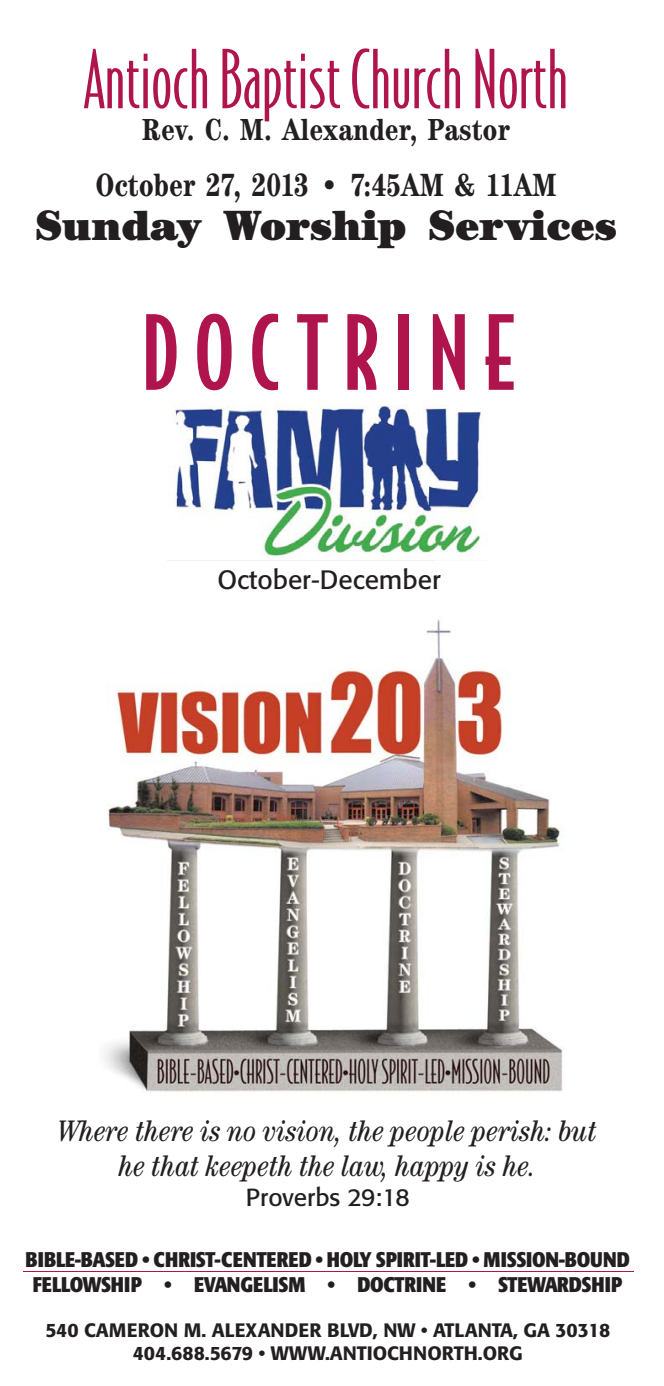
<style>
.page{position:relative;width:664px;height:1386px;background:#fff}
.page>*{position:absolute;margin:0;border:0;box-sizing:border-box;transform-origin:0 0}
.t1{font:500 98px "Bodega Sans";letter-spacing:.15em;color:#b0144d}
.t2{font:300 77px "Bodega Sans";color:#b0144d}
.t3{font:900 43.75px "Century Itc T";color:#231f20;scale:.95 1}
.t4{font:700 condensed 33.25px "Century Itc T";color:#231f20;scale:.95 1}
.t5{font:700 condensed 31.5px "Century Itc T";color:#231f20}
.t6{font:italic condensed 29.75px/35.7px "Century";color:#231f20;text-align:center}
.t7{font:26.25px "Formata";color:#231f20}
.t8{font:24.5px "Formata";color:#231f20}
.t9{font:700 condensed 21px/25.2px "Formata";letter-spacing:-.01em;color:#231f20;text-align:center}
.t10{font:500 19.25px/23.1px "Formata";color:#231f20;text-align:center}
</style>
<div class="page">
<hr style="left:23px;top:1271px;width:610px;height:1px;background:#b0144d">
<img style="left:104px;top:619px;width:459px;height:474px">
<img style="left:167px;top:403px;width:316px;height:158px">
<p class="t2" style="left:84px;top:49px;width:485px">Antioch Baptist Church North</p>
<p class="t5" style="left:142px;top:117px;width:369px">Rev. C. M. Alexander, Pastor</p>
<p class="t4" style="left:95px;top:172px;width:487px">October 27, 2013 • 7:45AM &amp; 11AM</p>
<p class="t3" style="left:35px;top:208px;width:613px">Sunday Worship Services</p>
<p class="t1" style="left:141px;top:314px;width:374px">DOCTRINE</p>
<p class="t7" style="left:217px;top:568px;width:225px">October-December</p>
<p class="t6" style="left:58px;top:1115px;width:540px">Where there is no vision, the people perish: but he that keepeth the law, happy is he.</p>
<p class="t8" style="left:246px;top:1186px;width:165px">Proverbs 29:18</p>
<p class="t9" style="left:26px;top:1249px;width:605px">BIBLE-BASED • CHRIST-CENTERED • HOLY SPIRIT-LED • MISSION-BOUND<br>FELLOWSHIP • EVANGELISM • DOCTRINE • STEWARDSHIP</p>
<p class="t10" style="left:45px;top:1320px;width:566px">540 CAMERON M. ALEXANDER BLVD, NW • ATLANTA, GA 30318<br>404.688.5679 • WWW.ANTIOCHNORTH.ORG</p>
</div>
